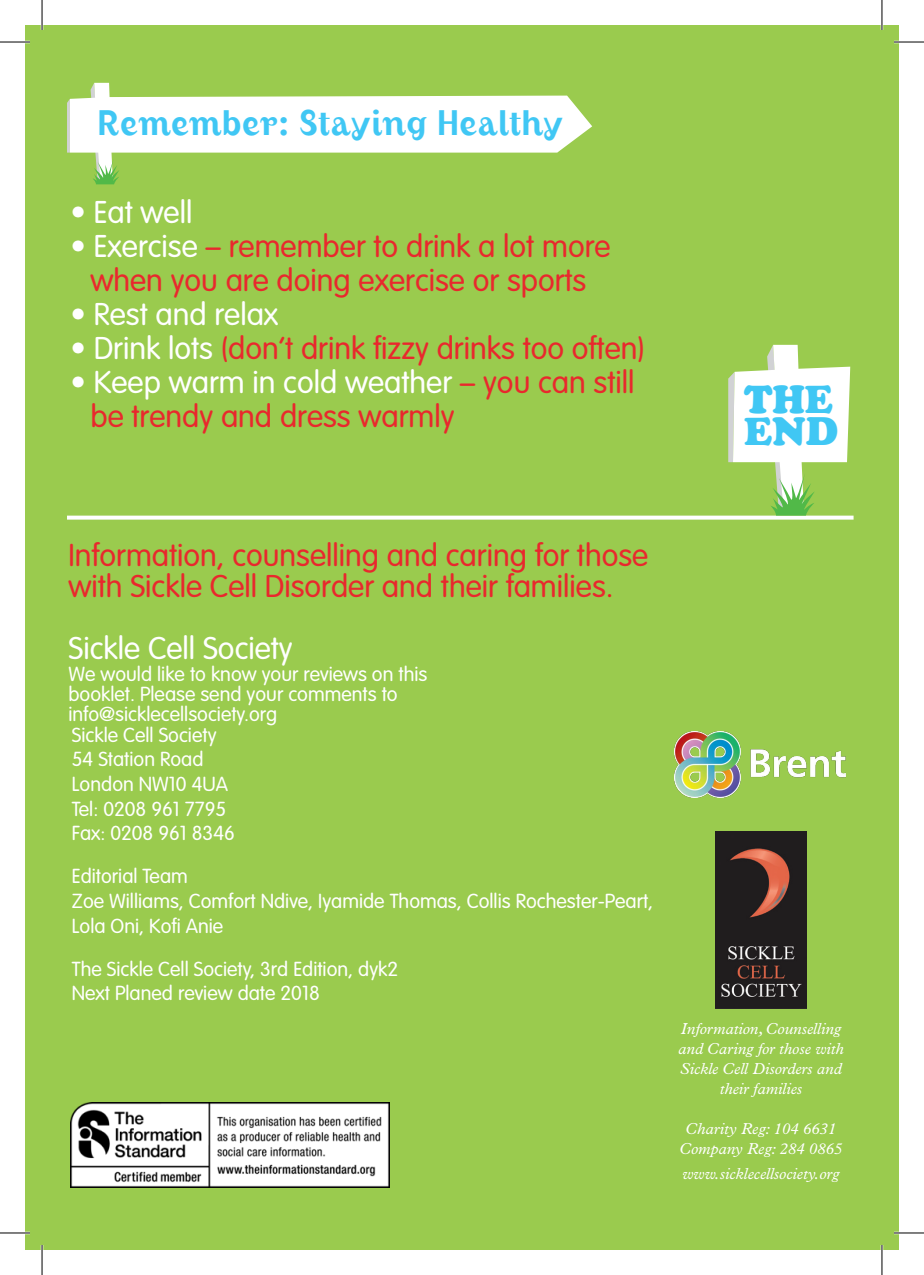
<style>
.page{position:relative;width:924px;height:1275px;background:#fff}
.page>*{position:absolute;margin:0;border:0;box-sizing:border-box;transform-origin:0 0}
.t1{font:900 40.4px "Cooper";color:#40c7f4}
.Large_Copy_White{font:300 31px/34px "VAG Rounded Std";color:#e9282d}
.Large_Copy_White-2{font:300 31px "VAG Rounded Std";color:#fff}
.Large_Copy_Blue{font:31px "August";color:#40c7f4}
.t2{font:300 20px/24.6px "VAG Rounded Std";color:#fff}
.t3{font:300 20px/24.8px "VAG Rounded";color:#fff}
.t4{font:italic 16px/20px "Plantin Std";color:#fff;text-align:center}
.s1{color:#fff}
.s2{color:#ee1d23}
.s3{font-family:"VAG Rounded Std"}
.s4{font-family:"VAG Rounded"}
</style>
<div class="page">
<div style="left:25px;top:25px;width:873px;height:1225px;background:#9acb4e"></div>
<svg style="left:67px;top:99px;width:3px;height:54px"></svg>
<svg style="left:70px;top:95px;width:522px;height:58px;background:#f8fbf4"></svg>
<svg style="left:90px;top:83px;width:29px;height:101px"></svg>
<img style="left:70px;top:1102px;width:320px;height:85px">
<img style="left:715px;top:831px;width:90px;height:178px">
<svg style="left:67px;top:515px;width:786px;height:4px;background:#eef6e3"></svg>
<svg style="left:728px;top:345px;width:121px;height:170px"></svg>
<hr style="left:0;top:41px;width:30px;height:2px;background:#fff">
<hr style="left:893px;top:41px;width:30px;height:2px;background:#fff">
<hr style="left:0;top:1231px;width:30px;height:3px;background:#fff">
<hr style="left:893px;top:1231px;width:30px;height:3px;background:#fff">
<hr style="left:41px;top:0;width:2px;height:30px;background:#fff">
<hr style="left:41px;top:1245px;width:2px;height:30px;background:#fff">
<hr style="left:880px;top:0;width:2px;height:30px;background:#fff">
<hr style="left:880px;top:1245px;width:2px;height:30px;background:#fff">
<hr style="left:0;top:42px;width:30px;height:1px;background:#000">
<hr style="left:893px;top:42px;width:30px;height:1px;background:#000">
<hr style="left:0;top:1232px;width:30px;height:1px;background:#000">
<hr style="left:893px;top:1232px;width:30px;height:1px;background:#000">
<hr style="left:42px;top:0;width:1px;height:30px;background:#000">
<hr style="left:42px;top:1245px;width:1px;height:30px;background:#000">
<hr style="left:881px;top:0;width:1px;height:30px;background:#000">
<hr style="left:881px;top:1245px;width:1px;height:30px;background:#000">
<img style="left:674px;top:731px;width:171px;height:66px">
<p class="Large_Copy_Blue" style="left:98px;top:103px;width:466px">Remember: Staying Healthy</p>
<p class="Large_Copy_White-2" style="left:70px;top:195px;width:123px">• Eat well</p>
<p class="Large_Copy_White" style="left:70px;top:230px;width:541px;text-align:center"><span class="s1">• Exercise</span> – remember to drink a lot more when you are doing exercise or sports</p>
<p class="Large_Copy_White-2" style="left:70px;top:297px;width:209px">• Rest and relax</p>
<p class="Large_Copy_White" style="left:70px;top:332px;width:575px"><span class="s1">• Drink lots</span> (don’t drink fizzy drinks too often)</p>
<p class="Large_Copy_White" style="left:90px;top:366px;width:545px;text-indent:-20px"><span class="s1">• Keep warm in cold weather</span> – you can still be trendy and dress warmly</p>
<p class="t1" style="left:743px;top:375px;width:90px">THE</p>
<p class="t1" style="left:743px;top:408px;width:96px">END</p>
<p class="Large_Copy_White" style="left:68px;top:541px;width:581px;line-height:30.8px">Information, counselling and caring for those with Sickle Cell Disorder and their families<span class="s2">.</span></p>
<p class="Large_Copy_White-2" style="left:68px;top:630px;width:226px">Sickle Cell Society</p>
<p class="t2" style="left:68px;top:665px;width:360px;line-height:20.2px">We would like to know your reviews on this booklet. Please send your comments to info@sicklecellsociety.org<br>Sickle Cell Society</p>
<p class="t2" style="left:72px;top:748px;width:164px">54 Station Road<br>London NW10 4UA<br>Tel: 0208 961 7795<br>Fax: 0208 961 8346</p>
<p class="t3" style="left:72px;top:863px;width:582px"><span class="s3">Editorial Team<br></span>Zoe Williams, Comfort Ndive, Iyamide Thomas, Collis Rochester-Peart,<br>Lola Oni, Kofi Anie</p>
<p class="t2" style="left:72px;top:957px;width:328px">The Sickle Cell Society, <span class="s4">3rd</span> Edition, dyk2<br>Next Planed review date 201<span class="s4">8</span></p>
<p class="t4" style="left:678px;top:1018px;width:167px">Information, Counselling and Caring for those with<br>Sickle Cell Disorders and their families</p>
<p class="t4" style="left:685px;top:1118px;width:152px">Charity Reg: 104 6631</p>
<p class="t4" style="left:679px;top:1138px;width:164px">Company Reg: 284 0865</p>
<p class="t4" style="left:682px;top:1163px;width:158px">www.sicklecellsociety.org</p>
</div>
